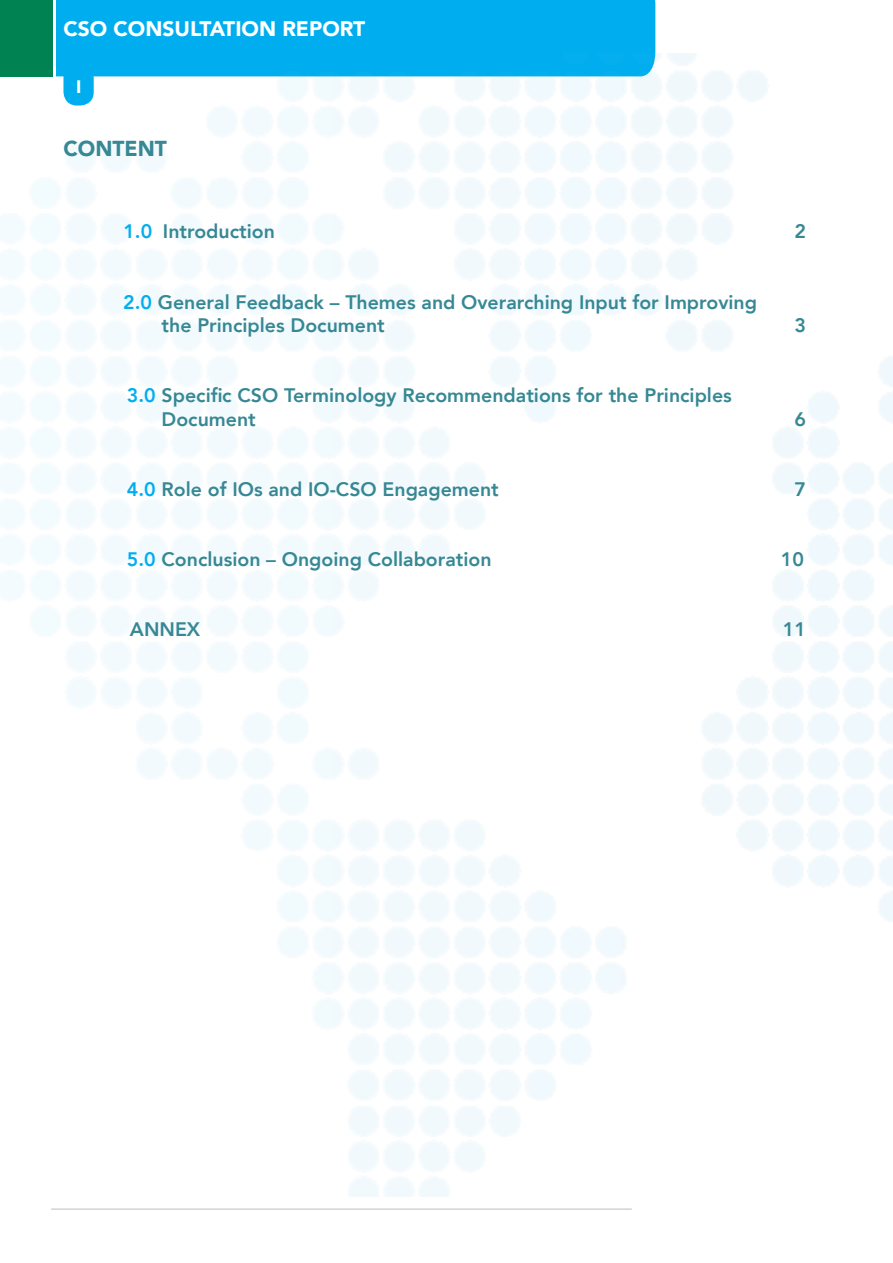
<style>
.page{position:relative;width:893px;height:1263px;background:#fff}
.page>*{position:absolute;margin:0;border:0;box-sizing:border-box;transform-origin:0 0}
.t1{font:900 21.6px "Avenir";color:#368894}
.t2{font:900 21px "Avenir";color:#fff}
.t3{font:800 19.5px/23.4px "Avenir";color:#368894}
.t4{font:900 18px "Avenir";color:#fff}
.s1{color:#00aeef}
</style>
<div class="page">
<div style="left:56px;top:0;width:599px;height:54px;background:#00aeef"></div>
<hr style="left:51px;top:1208px;width:581px;height:2px;background:#d1d3d4">
<div style="left:0;top:0;width:53px;height:76px;background:#008252"></div>
<img style="left:0;top:54px;width:893px;height:1143px">
<div style="left:63px;top:65px;width:31px;height:41px;background:#00aeef;border-radius:14px"></div>
<p class="t2" style="left:63px;top:20px;width:303px">CSO CONSULTATION REPORT</p>
<p class="t4" style="left:76px;top:79px;width:7px">I</p>
<p class="t1" style="left:63px;top:140px;width:105px">CONTENT</p>
<p class="t3" style="left:123px;top:221px;width:153px"><span class="s1">1.0</span> Introduction</p>
<p class="t3" style="left:794px;top:221px;width:13px">2</p>
<p class="t3" style="left:162px;top:292px;width:597px;text-indent:-38px"><span class="s1">2.0</span> General Feedback – Themes and Overarching Input for Improving the Principles Document</p>
<p class="t3" style="left:162px;top:384px;width:572px;text-indent:-35px"><span class="s1">3.0</span> Specific CSO Terminology Recommendations for the Principles<br>Document</p>
<p class="t3" style="left:794px;top:315px;width:13px">3</p>
<p class="t3" style="left:794px;top:409px;width:13px">6</p>
<p class="t3" style="left:127px;top:479px;width:373px"><span class="s1">4.0</span> Role of IOs and IO-CSO Engagement</p>
<p class="t3" style="left:794px;top:479px;width:13px">7</p>
<p class="t3" style="left:127px;top:549px;width:366px"><span class="s1">5.0</span> Conclusion – Ongoing Collaboration</p>
<p class="t3" style="left:781px;top:549px;width:25px">10</p>
<p class="t3" style="left:130px;top:619px;width:72px">ANNEX</p>
<p class="t3" style="left:783px;top:619px;width:25px">11</p>
</div>
